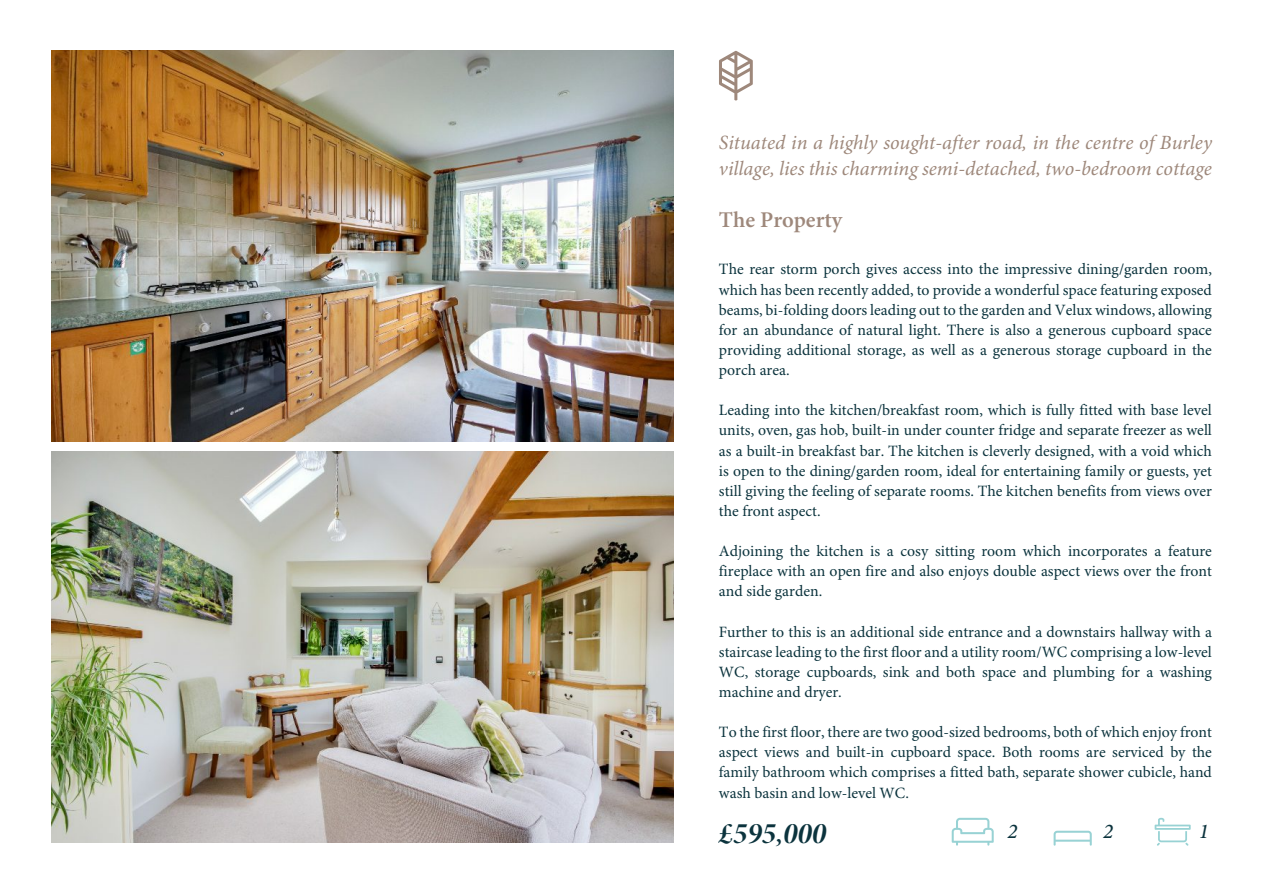
<style>
.page{position:relative;width:1263px;height:893px;background:#fff}
.page>*{position:absolute;margin:0;border:0;box-sizing:border-box;transform-origin:0 0}
.t1{font:30px "Minion Pro Bold It Disp";color:#0b333d}
.t2{font:600 22.5px "Minion Pro";color:#9e887b}
.t3{font:italic 500 21px "Minion Pro";color:#0b333d}
.t4{font:italic 20.25px/26px "Minion Pro";color:#9e887b}
.t5{font:15.75px/20.1px "Minion Pro";color:#0b333d;text-align:justify}
</style>
<div class="page">
<img style="left:51px;top:50px;width:623px;height:392px">
<img style="left:51px;top:451px;width:623px;height:392px">
<svg style="left:719px;top:51px;width:34px;height:50px"></svg>
<svg style="left:1155px;top:818px;width:36px;height:28px"></svg>
<svg style="left:1053px;top:831px;width:39px;height:15px"></svg>
<hr style="left:1054px;top:840px;width:37px;height:2px;background:#98d2d4">
<svg style="left:952px;top:818px;width:42px;height:28px"></svg>
<p class="t4" style="left:719px;top:131px;width:494px">Situated in a highly sought-after road, in the centre of Burley village, lies this charming semi-detached, two-bedroom cottage</p>
<h2 class="t2" style="left:719px;top:210px;width:125px">The Property</h2>
<p class="t5" style="left:719px;top:261px;width:494px">The rear storm porch gives access into the impressive dining/garden room, which has been recently added, to provide a wonderful space featuring exposed beams, bi-folding doors leading out to the garden and Velux windows, allowing for an abundance of natural light. There is also a generous cupboard space providing additional storage, as well as a generous storage cupboard in the porch area.</p>
<p class="t5" style="left:719px;top:402px;width:494px">Leading into the kitchen/breakfast room, which is fully fitted with base level units, oven, gas hob, built-in under counter fridge and separate freezer as well as a built-in breakfast bar. The kitchen is cleverly designed, with a void which is open to the dining/garden room, ideal for entertaining family or guests, yet still giving the feeling of separate rooms. The kitchen benefits from views over the front aspect.</p>
<p class="t5" style="left:719px;top:542px;width:494px">Adjoining the kitchen is a cosy sitting room which incorporates a feature fireplace with an open fire and also enjoys double aspect views over the front and side garden.</p>
<p class="t5" style="left:719px;top:623px;width:494px">Further to this is an additional side entrance and a downstairs hallway with a staircase leading to the first floor and a utility room/WC comprising a low-level WC, storage cupboards, sink and both space and plumbing for a washing machine and dryer.</p>
<p class="t5" style="left:719px;top:723px;width:494px">To the first floor, there are two good-sized bedrooms, both of which enjoy front aspect views and built-in cupboard space. Both rooms are serviced by the family bathroom which comprises a fitted bath, separate shower cubicle, hand wash basin and low-level WC.</p>
<h1 class="t1" style="left:719px;top:821px;width:109px">£595,000</h1>
<h3 class="t3" style="left:1007px;top:822px;width:12px">2</h3>
<h3 class="t3" style="left:1103px;top:822px;width:12px">2</h3>
<h3 class="t3" style="left:1199px;top:822px;width:12px">1</h3>
<h1 class="t1" style="left:760px;top:823px;width:130px">£3,250,000</h1>
</div>
